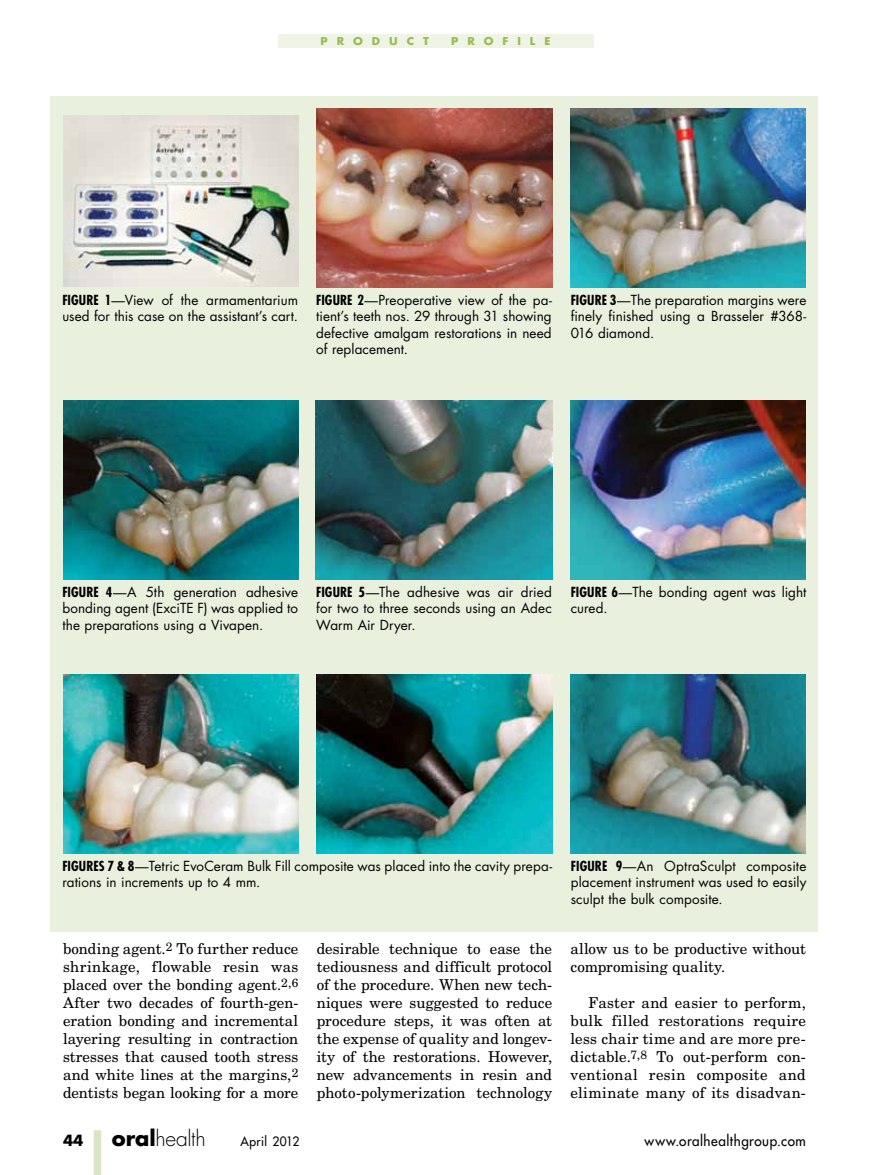
<style>
.page{position:relative;width:878px;height:1175px;background:#fff}
.page>*{position:absolute;margin:0;border:0;box-sizing:border-box;transform-origin:0 0}
.t1{font:700 90px "Futura";color:#dae5c3;scale:.54 1}
.t2{font:300 21px "Futura";letter-spacing:-.01em;color:#000}
.t3{font:15px/18px "New Century Schlbk";letter-spacing:.005em;color:#000;text-align:justify}
.t4{font:700 15px "Futura";color:#000}
.t5{font:14.1px "Futura";letter-spacing:.04em;color:#000;scale:.95 1}
.t6{font:13.5px/16.5px "Futura";letter-spacing:.005em;color:#000;text-align:justify}
.t7{font:12.6px "Futura";letter-spacing:.03em;color:#000;scale:.95 1}
.t8{font:700 10.5px "Futura";letter-spacing:.815em;color:#9abb50;scale:1.05 1}
.s1{font-weight:700;font-stretch:condensed}
.s2{font-weight:700}
</style>
<div class="page">
<div style="left:278px;top:34px;width:315px;height:13px;background:#eff4e7"></div>
<div style="left:51px;top:96px;width:767px;height:836px;background:#eaf0de"></div>
<img style="left:317px;top:109px;width:235px;height:179px">
<img style="left:315px;top:400px;width:237px;height:179px">
<img style="left:63px;top:116px;width:235px;height:170px">
<img style="left:63px;top:674px;width:235px;height:179px">
<img style="left:317px;top:674px;width:235px;height:179px">
<img style="left:63px;top:400px;width:235px;height:179px">
<img style="left:570px;top:109px;width:236px;height:179px">
<img style="left:570px;top:674px;width:236px;height:179px">
<img style="left:570px;top:400px;width:236px;height:179px">
<p class="t8" style="left:320px;top:33px;width:105px">PRODUCT</p>
<p class="t8" style="left:451px;top:33px;width:96px">PROFILE</p>
<p class="t6" style="left:62px;top:291px;width:237px"><span class="s1">FIGURE 1</span>—View of the armamentarium used for this case on the assistant’s cart.</p>
<p class="t6" style="left:316px;top:291px;width:237px"><span class="s1">FIGURE 2</span>—Preoperative view of the pa&shy;tient’s teeth nos. 29 through 31 showing defective amalgam restorations in need of replacement.</p>
<p class="t6" style="left:570px;top:291px;width:237px"><span class="s1">FIGURE 3</span>—The preparation margins were finely finished using a Brasseler #368- 016 diamond.</p>
<p class="t6" style="left:62px;top:583px;width:237px"><span class="s1">FIGURE 4</span>—A 5th generation adhesive bonding agent (ExciTE F) was applied to the preparations using a Vivapen.</p>
<p class="t6" style="left:316px;top:583px;width:237px"><span class="s1">FIGURE 5</span>—The adhesive was air dried for two to three seconds using an Adec Warm Air Dryer.</p>
<p class="t6" style="left:570px;top:583px;width:237px"><span class="s1">FIGURE 6</span>—The bonding agent was light cured.</p>
<p class="t6" style="left:62px;top:857px;width:491px"><span class="s1">FIGURES 7 &amp; 8</span>—Tetric EvoCeram Bulk Fill composite was placed into the cavity prepa&shy;rations in increments up to 4 mm.</p>
<p class="t6" style="left:570px;top:857px;width:237px"><span class="s1">FIGURE 9</span>—An OptraSculpt composite placement instrument was used to easily sculpt the bulk composite.</p>
<p class="t3" style="left:63px;top:940px;width:237px">bonding agent.<sup>2</sup> To further reduce shrinkage, flowable resin was placed over the bonding agent.<sup>2,6<br></sup>After two decades of fourth-gen&shy;eration bonding and incremental layering resulting in contraction stresses that caused tooth stress and white lines at the margins,<sup>2 </sup>dentists began looking for a more</p>
<p class="t3" style="left:317px;top:940px;width:237px">desirable technique to ease the tediousness and difficult protocol of the procedure. When new tech&shy;niques were suggested to reduce procedure steps, it was often at the expense of quality and longev&shy;ity of the restorations. However, new advancements in resin and photo-polymerization technology</p>
<p class="t3" style="left:570px;top:940px;width:237px">allow us to be productive without compromising quality.</p>
<p class="t3" style="left:570px;top:994px;width:237px;text-indent:18px">Faster and easier to perform, bulk filled restorations require less chair time and are more pre&shy;dictable.<sup>7,8</sup> To out-perform con&shy;ventional resin composite and eliminate many of its disadvan-</p>
<p class="t4" style="left:63px;top:1130px;width:22px">44</p>
<h1 class="t1" style="left:84px;top:1108px;width:54px">|</h1>
<h2 class="t2" style="left:112px;top:1125px;width:95px"><span class="s2">ORAL</span>health</h2>
<p class="t7" style="left:240px;top:1133px;width:64px">April 2012</p>
<p class="t5" style="left:644px;top:1132px;width:171px">www.oralhealthgroup.com</p>
</div>
